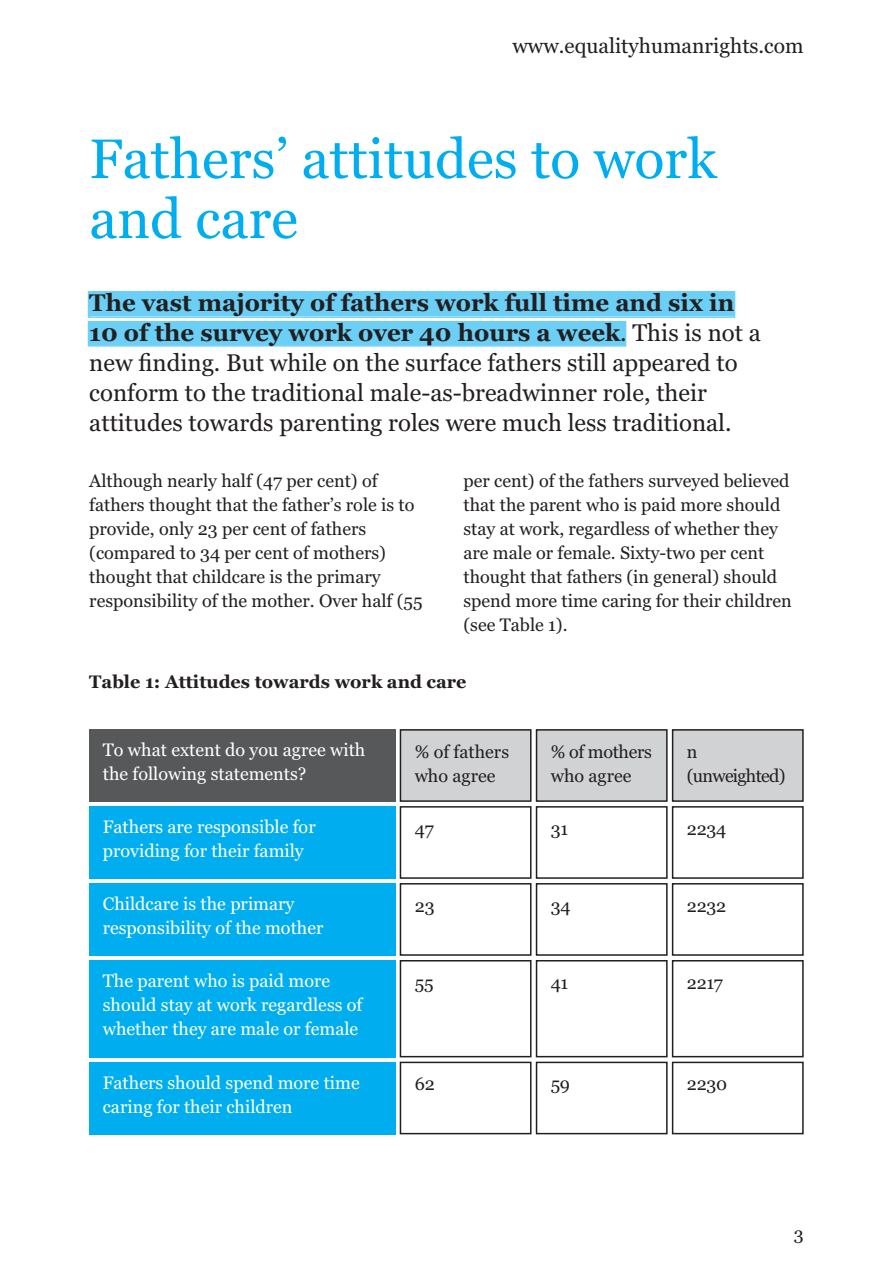
<style>
.page{position:relative;width:893px;height:1263px;background:#fff}
.page>*{position:absolute;margin:0;border:0;box-sizing:border-box;transform-origin:0 0}
.t1{font:55.5px/60px "Georgia";color:#00aeef}
.t2{font:24px/30px "Georgia";color:#231f20}
.t3{font:21px "Georgia";color:#231f20}
.t4{font:18px/24px "Georgia";color:#231f20}
.t5{font:18px/24px "Georgia";color:#fff}
.t6{font:700 18px "Georgia";color:#231f20}
.t7{font:18px/24px "Georgia";letter-spacing:-.02em;color:#231f20}
.t8{font:18px/24px "Georgia";letter-spacing:-.04em;color:#231f20}
.s1{font-weight:700}
</style>
<div class="page">
<div style="left:89px;top:322px;width:536px;height:23px;background:#6bcff6"></div>
<div style="left:88px;top:321px;width:538px;height:26px;border:2px solid #6bcff6"></div>
<div style="left:89px;top:292px;width:645px;height:24px;background:#6bcff6"></div>
<div style="left:88px;top:291px;width:647px;height:27px;border:2px solid #6bcff6"></div>
<div style="left:89px;top:729px;width:306px;height:73px;background:#57585a"></div>
<div style="left:400px;top:730px;width:131px;height:71px;background:#d1d2d4"></div>
<div style="left:400px;top:729px;width:131px;height:73px;border:2px solid #231f20"></div>
<div style="left:536px;top:730px;width:131px;height:71px;background:#d1d2d4"></div>
<div style="left:536px;top:729px;width:132px;height:73px;border:2px solid #231f20"></div>
<div style="left:673px;top:730px;width:130px;height:71px;background:#d1d2d4"></div>
<div style="left:672px;top:729px;width:132px;height:73px;border:2px solid #231f20"></div>
<div style="left:89px;top:1062px;width:306px;height:72px;background:#00aeef"></div>
<div style="left:400px;top:1062px;width:131px;height:72px;border:2px solid #231f20"></div>
<div style="left:536px;top:1062px;width:132px;height:72px;border:2px solid #231f20"></div>
<div style="left:672px;top:1062px;width:132px;height:72px;border:2px solid #231f20"></div>
<div style="left:89px;top:960px;width:306px;height:97px;background:#00aeef"></div>
<div style="left:400px;top:960px;width:131px;height:97px;border:2px solid #231f20"></div>
<div style="left:536px;top:960px;width:132px;height:97px;border:2px solid #231f20"></div>
<div style="left:672px;top:960px;width:132px;height:97px;border:2px solid #231f20"></div>
<div style="left:89px;top:806px;width:306px;height:73px;background:#00aeef"></div>
<div style="left:400px;top:806px;width:131px;height:73px;border:2px solid #231f20"></div>
<div style="left:536px;top:806px;width:132px;height:73px;border:2px solid #231f20"></div>
<div style="left:672px;top:806px;width:132px;height:73px;border:2px solid #231f20"></div>
<div style="left:89px;top:883px;width:306px;height:73px;background:#00aeef"></div>
<div style="left:400px;top:883px;width:131px;height:73px;border:2px solid #231f20"></div>
<div style="left:536px;top:883px;width:132px;height:73px;border:2px solid #231f20"></div>
<div style="left:672px;top:883px;width:132px;height:73px;border:2px solid #231f20"></div>
<p class="t3" style="left:512px;top:37px;width:293px">www.equalityhumanrights.com</p>
<h1 class="t1" style="left:89px;top:133px;width:629px">Fathers’ attitudes to work and care</h1>
<p class="t2" style="left:89px;top:289px;width:673px"><span class="s1">The vast majority of fathers work full time and six in 10 of the survey work over 40 hours a week</span>. This is not a new finding. But while on the surface fathers still appeared to conform to the traditional male-as-breadwinner role, their attitudes towards parenting roles were much less traditional.</p>
<p class="t4" style="left:89px;top:470px;width:335px">Although nearly half (47 per cent) of fathers thought that the father’s role is to provide, only 23 per cent of fathers (compared to 34 per cent of mothers) thought that childcare is the primary responsibility of the mother. Over half (55</p>
<p class="t4" style="left:463px;top:470px;width:330px">per cent) of the fathers surveyed believed that the parent who is paid more should stay at work, regardless of whether they are male or female. Sixty-two per cent thought that fathers (in general) should spend more time caring for their children (see Table 1).</p>
<p class="t6" style="left:89px;top:674px;width:379px">Table 1: Attitudes towards work and care</p>
<p class="t5" style="left:103px;top:739px;width:264px">To what extent do you agree with the following statements?</p>
<p class="t4" style="left:415px;top:741px;width:96px">% of fathers who agree</p>
<p class="t7" style="left:551px;top:741px;width:103px">% of mothers who agree</p>
<p class="t8" style="left:687px;top:741px;width:100px">n (unweighted)</p>
<p class="t5" style="left:103px;top:816px;width:214px">Fathers are responsible for providing for their family</p>
<p class="t4" style="left:415px;top:818px;width:21px">47</p>
<p class="t4" style="left:551px;top:818px;width:19px">31</p>
<p class="t4" style="left:687px;top:818px;width:41px">2234</p>
<p class="t5" style="left:103px;top:893px;width:222px">Childcare is the primary responsibility of the mother</p>
<p class="t4" style="left:415px;top:895px;width:21px">23</p>
<p class="t4" style="left:551px;top:895px;width:21px">34</p>
<p class="t4" style="left:687px;top:895px;width:41px">2232</p>
<p class="t5" style="left:103px;top:970px;width:261px">The parent who is paid more should stay at work regardless of whether they are male or female</p>
<p class="t4" style="left:415px;top:972px;width:21px">55</p>
<p class="t4" style="left:551px;top:972px;width:19px">41</p>
<p class="t4" style="left:687px;top:972px;width:38px">2217</p>
<p class="t5" style="left:103px;top:1072px;width:258px">Fathers should spend more time caring for their children</p>
<p class="t4" style="left:415px;top:1073px;width:22px">62</p>
<p class="t4" style="left:551px;top:1073px;width:21px">59</p>
<p class="t4" style="left:687px;top:1073px;width:42px">2230</p>
<p class="t4" style="left:794px;top:1223px;width:11px">3</p>
</div>
